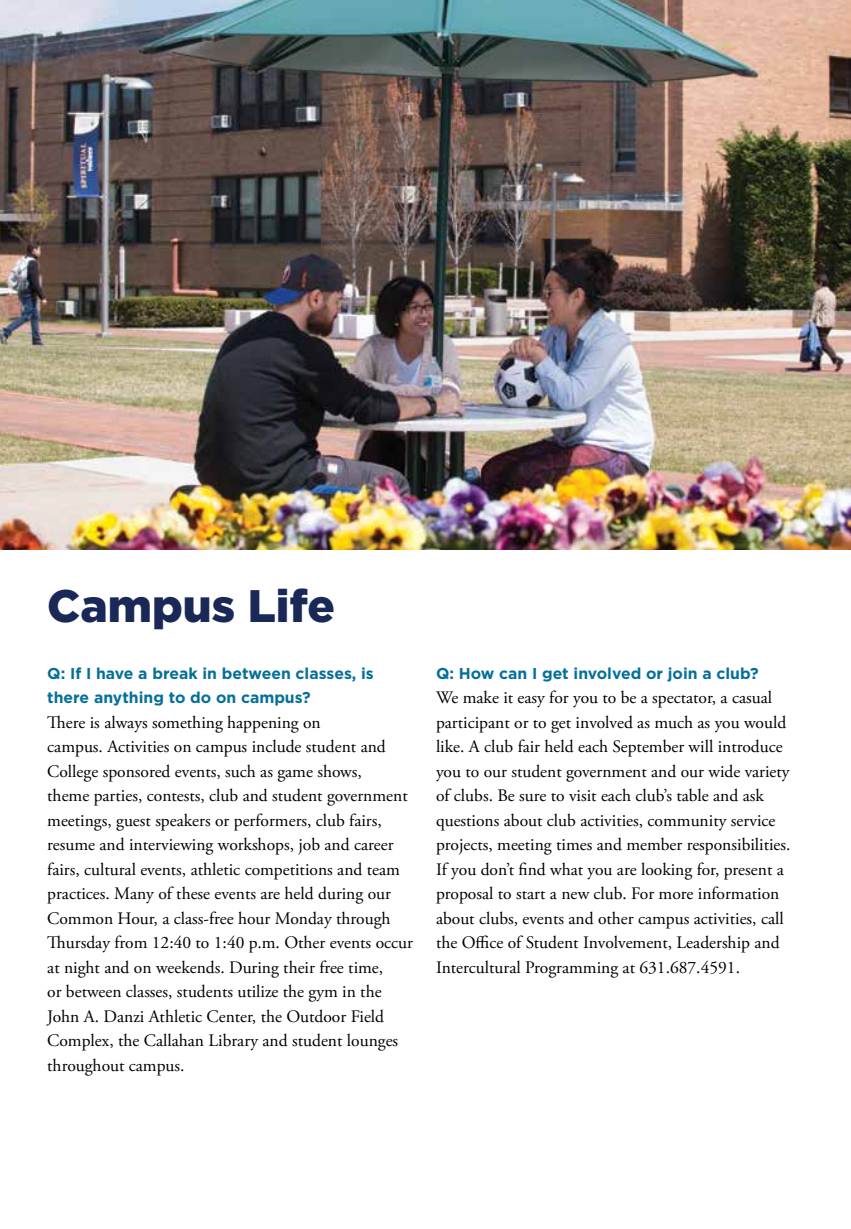
<style>
.page{position:relative;width:851px;height:1229px;background:#fff}
.page>*{position:absolute;margin:0;border:0;box-sizing:border-box;transform-origin:0 0}
.heading_H1{font:900 45.5px "Gotham";color:#1a2857}
.Body_copy{font:17.5px/24.5px "Adobe Garamond Pro";color:#000}
.Body_copy-2{font:700 15.75px/24.5px "Gotham";color:#047099}
</style>
<div class="page">
<img style="left:0;top:0;width:850px;height:549px">
<h1 class="heading_H1" style="left:47px;top:575px;width:289px">Campus Life</h1>
<p class="Body_copy-2" style="left:47px;top:661px;width:328px">Q: If I have a break in between classes, is there anything to do on campus?</p>
<p class="Body_copy" style="left:47px;top:710px;width:367px">There is always something happening on<br>campus. Activities on campus include student and College sponsored events, such as game shows,<br>theme parties, contests, club and student government meetings, guest speakers or performers, club fairs, resume and interviewing workshops, job and career fairs, cultural events, athletic competitions and team practices. Many of these events are held during our Common Hour, a class-free hour Monday through Thursday from 12:40 to 1:40 p.m. Other events occur at night and on weekends. During their free time,<br>or between classes, students utilize the gym in the John A. Danzi Athletic Center, the Outdoor Field Complex, the Callahan Library and student lounges throughout campus.</p>
<p class="Body_copy-2" style="left:436px;top:661px;width:324px">Q: How can I get involved or join a club?</p>
<p class="Body_copy" style="left:436px;top:686px;width:356px">We make it easy for you to be a spectator, a casual participant or to get involved as much as you would like. A club fair held each September will introduce you to our student government and our wide variety of clubs. Be sure to visit each club’s table and ask questions about club activities, community service projects, meeting times and member responsibilities.<br>If you don’t find what you are looking for, present a proposal to start a new club. For more information about clubs, events and other campus activities, call the Office of Student Involvement, Leadership and Intercultural Programming at 631.687.4591.</p>
</div>
